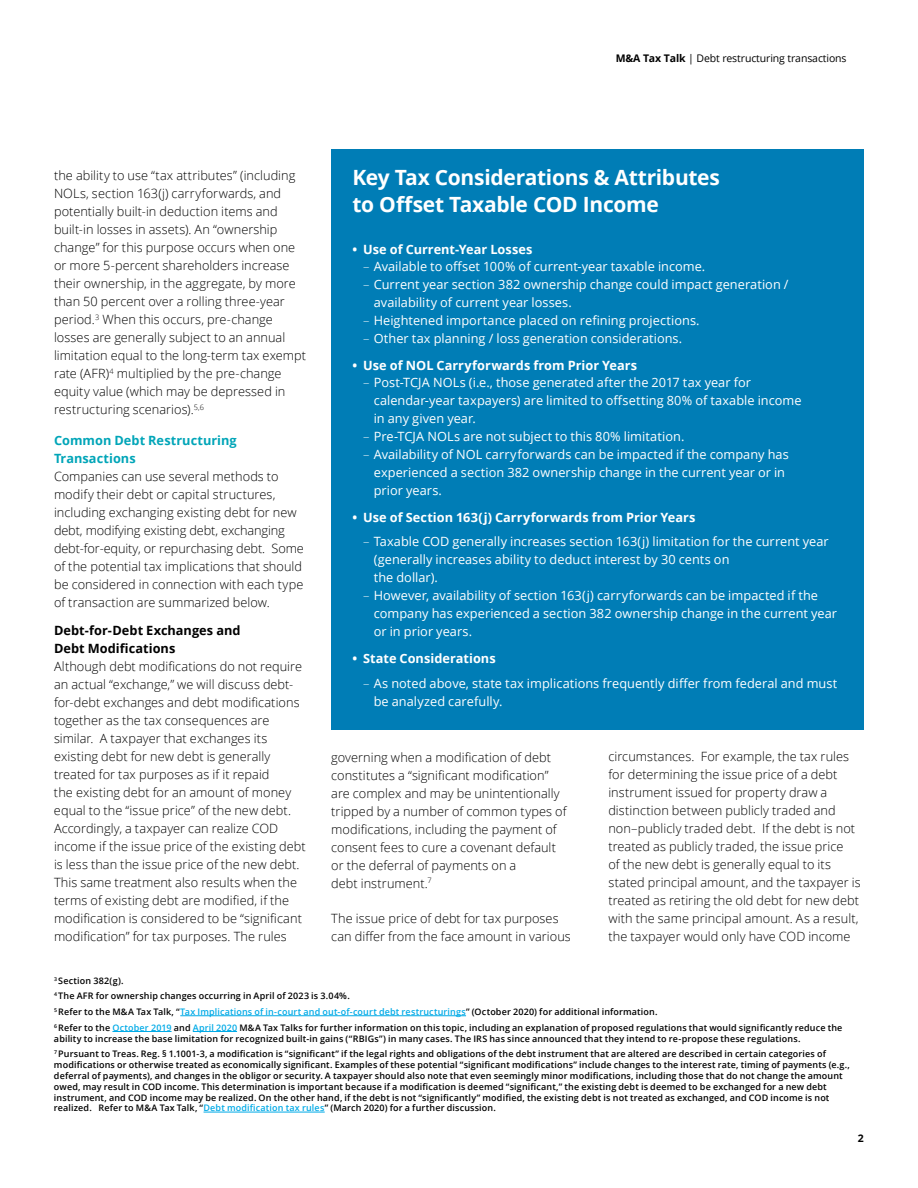
<style>
.page{position:relative;width:918px;height:1188px;background:#fff}
.page>*{position:absolute;margin:0;border:0;box-sizing:border-box;transform-origin:0 0}
.t1{font:700 21px/27px "Open Sans";letter-spacing:-.015em;color:#fff}
.t2{font:300 12.75px/18px "Open Sans";letter-spacing:.005em;color:#000}
.t3{font:12.75px/18px "Open Sans";letter-spacing:.005em;color:#fff}
.t4{font:700 12.75px "Open Sans";color:#fff}
.t5{font:700 12.75px/18px "Open Sans";letter-spacing:.005em;color:#000}
.t6{font:700 12.75px/18px "Open Sans";letter-spacing:.005em;color:#00a5b8}
.t7{font:10.5px "Open Sans";letter-spacing:-.01em;color:#000}
.t8{font:700 10.5px "Open Sans";color:#000}
.t9{font:600 9px/15.8px "Open Sans";letter-spacing:.015em;color:#000}
.s1{font-weight:700}
.s2{font-weight:300}
.s3{color:#00aae7}
</style>
<div class="page">
<hr style="left:180px;top:1015px;width:286px;height:1px;background:#00aae7">
<hr style="left:112px;top:1031px;width:60px;height:1px;background:#00aae7">
<hr style="left:193px;top:1031px;width:44px;height:1px;background:#00aae7">
<hr style="left:204px;top:1112px;width:121px;height:1px;background:#00aae7">
<div style="left:331px;top:149px;width:533px;height:580px;background:#007db6"></div>
<p class="t7" style="left:616px;top:51px;width:232px"><span class="s1">M&amp;A Tax Talk</span> | Debt restructuring transactions</p>
<p class="t2" style="left:54px;top:166px;width:254px">the ability to use “tax attributes” (including NOLs, section 163(j) carryforwards, and potentially built-in deduction items and built-in losses in assets). An “ownership change” for this purpose occurs when one or more 5-percent shareholders increase their ownership, in the aggregate, by more than 50 percent over a rolling three-year period.<sup>3</sup> When this occurs, pre-change losses are generally subject to an annual limitation equal to the long-term tax exempt rate (AFR)<sup>4</sup> multiplied by the pre-change equity value (which may be depressed in restructuring scenarios).<sup>5,6</sup></p>
<p class="t6" style="left:54px;top:431px;width:184px">Common Debt Restructuring<br>Transactions</p>
<p class="t2" style="left:54px;top:467px;width:251px">Companies can use several methods to modify their debt or capital structures, including exchanging existing debt for new debt, modifying existing debt, exchanging debt-for-equity, or repurchasing debt. Some of the potential tax implications that should be considered in connection with each type of transaction are summarized below.</p>
<p class="t5" style="left:54px;top:621px;width:188px">Debt-for-Debt Exchanges and<br>Debt Modifications</p>
<p class="t2" style="left:54px;top:657px;width:253px">Although debt modifications do not require an actual “exchange,” we will discuss debt&shy;for-debt exchanges and debt modifications together as the tax consequences are similar. A taxpayer that exchanges its existing debt for new debt is generally treated for tax purposes as if it repaid<br>the existing debt for an amount of money equal to the “issue price” of the new debt.<br>Accordingly, a taxpayer can realize COD income if the issue price of the existing debt is less than the issue price of the new debt.<br>This same treatment also results when the terms of existing debt are modified, if the modification is considered to be “significant modification” for tax purposes. The rules</p>
<h1 class="t1" style="left:352px;top:163px;width:369px">Key Tax Considerations &amp; Attributes to Offset Taxable COD Income</h1>
<p class="t4" style="left:352px;top:240px;width:182px">• Use of Current-Year Losses</p>
<p class="t3" style="left:363px;top:257px;width:344px"><span class="s2">–</span> Available to offset 100% of current-year taxable income.</p>
<p class="t3" style="left:374px;top:275px;width:416px;text-indent:-11px"><span class="s2">–</span> Current year section 382 ownership change could impact generation / availability of current year losses.</p>
<p class="t3" style="left:363px;top:311px;width:338px"><span class="s2">–</span> Heightened importance placed on refining projections.</p>
<p class="t3" style="left:363px;top:329px;width:321px"><span class="s2">–</span> Other tax planning / loss generation considerations.</p>
<p class="t4" style="left:352px;top:356px;width:286px">• Use of NOL Carryforwards from Prior Years</p>
<p class="t3" style="left:374px;top:373px;width:429px;text-indent:-11px"><span class="s2">–</span> Post-TCJA NOLs (i.e., those generated after the 2017 tax year for calendar-year taxpayers) are limited to offsetting 80% of taxable income in any given year.</p>
<p class="t3" style="left:363px;top:427px;width:323px"><span class="s2">–</span> Pre-TCJA NOLs are not subject to this 80% limitation.</p>
<p class="t3" style="left:374px;top:445px;width:417px;text-indent:-11px"><span class="s2">–</span> Availability of NOL carryforwards can be impacted if the company has experienced a section 382 ownership change in the current year or in prior years.</p>
<p class="t4" style="left:352px;top:508px;width:345px">• Use of Section 163(j) Carryforwards from Prior Years</p>
<p class="t3" style="left:374px;top:532px;width:457px;text-indent:-11px"><span class="s2">–</span> Taxable COD generally increases section 163(j) limitation for the current year (generally increases ability to deduct interest by 30 cents on<br>the dollar).</p>
<p class="t3" style="left:374px;top:586px;width:465px;text-indent:-11px"><span class="s2">–</span> However, availability of section 163(j) carryforwards can be impacted if the company has experienced a section 382 ownership change in the current year or in prior years.</p>
<p class="t4" style="left:352px;top:650px;width:145px">• State Considerations</p>
<p class="t3" style="left:374px;top:674px;width:465px;text-indent:-11px"><span class="s2">–</span> As noted above, state tax implications frequently differ from federal and must be analyzed carefully.</p>
<p class="t2" style="left:331px;top:748px;width:237px">governing when a modification of debt constitutes a “significant modification” are complex and may be unintentionally tripped by a number of common types of modifications, including the payment of consent fees to cure a covenant default or the deferral of payments on a<br>debt instrument.<sup>7</sup></p>
<p class="t2" style="left:331px;top:909px;width:241px;line-height:18.5px">The issue price of debt for tax purposes can differ from the face amount in various</p>
<p class="t2" style="left:608px;top:747px;width:254px">circumstances. For example, the tax rules for determining the issue price of a debt instrument issued for property draw a distinction between publicly traded and non–publicly traded debt. If the debt is not treated as publicly traded, the issue price<br>of the new debt is generally equal to its stated principal amount, and the taxpayer is treated as retiring the old debt for new debt with the same principal amount. As a result, the taxpayer would only have COD income</p>
<p class="t9" style="left:54px;top:972px;width:790px"><sup>3</sup> Section 382(g).<br><sup>4</sup> The AFR for ownership changes occurring in April of 2023 is 3.04%.<br><sup>5</sup> Refer to the M&amp;A Tax Talk, “<span class="s3">Tax Implications of in-court and out-of-court debt restructurings</span>” (October 2020) for additional information.<br><sup>6</sup> Refer to the <span class="s3">October 2019</span> and <span class="s3">April 2020</span> M&amp;A Tax Talks for further information on this topic, including an explanation of proposed regulations that would significantly reduce the</p>
<p class="t9" style="left:54px;top:1030px;width:774px">ability to increase the base limitation for recognized built-in gains (“RBIGs”) in many cases. The IRS has since announced that they intend to re-propose these regulations.<br><sup>7</sup> Pursuant to Treas. Reg. § 1.1001-3, a modification is “significant” if the legal rights and obligations of the debt instrument that are altered are described in certain categories of</p>
<p class="t9" style="left:54px;top:1059px;width:797px;line-height:10.8px">modifications or otherwise treated as economically significant. Examples of these potential “significant modifications” include changes to the interest rate, timing of payments (e.g., deferral of payments), and changes in the obligor or security. A taxpayer should also note that even seemingly minor modifications, including those that do not change the amount owed, may result in COD income. This determination is important because if a modification is deemed “significant,” the existing debt is deemed to be exchanged for a new debt instrument, and COD income may be realized. On the other hand, if the debt is not “significantly” modified, the existing debt is not treated as exchanged, and COD income is not realized. Refer to M&amp;A Tax Talk, “<span class="s3">Debt modification tax rules</span>” (March 2020) for a further discussion.</p>
<p class="t8" style="left:858px;top:1131px;width:7px">2</p>
</div>
